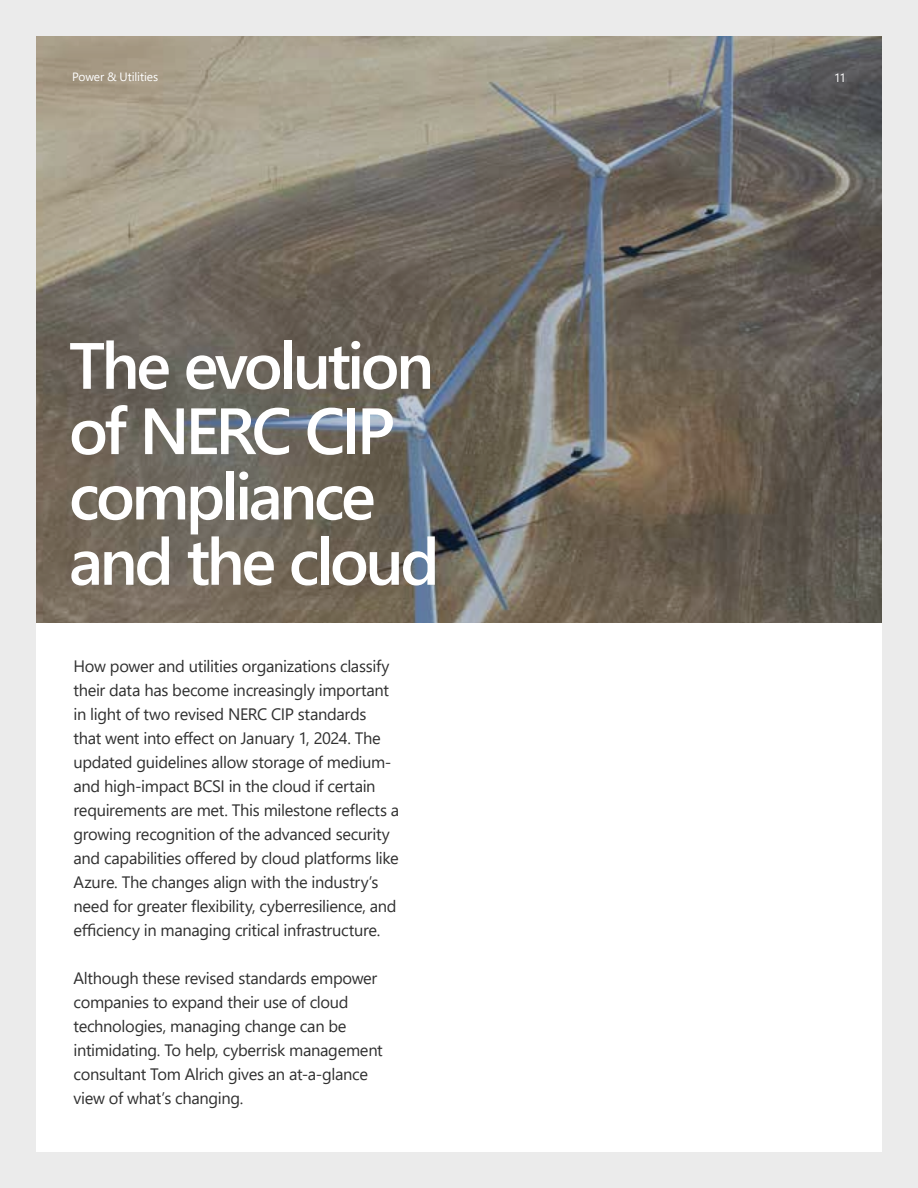
<style>
.page{position:relative;width:918px;height:1188px;background:#ebebeb}
.page>*{position:absolute;margin:0;border:0;box-sizing:border-box;transform-origin:0 0}
.t1{font:600 65.25px/65.2px "Segoe UI";letter-spacing:-.055em;color:#fff}
.t2{font:16.5px/24px "Segoe UI";letter-spacing:-.02em;color:#303030}
.t3{font:12px "Segoe UI";letter-spacing:-.01em;color:#fff}
</style>
<div class="page">
<div style="left:36px;top:622px;width:846px;height:530px;background:#fff"></div>
<svg style="left:36px;top:36px;width:846px;height:586px;background:#777166"></svg>
<p class="t3" style="left:72px;top:66px;width:88px">Power &amp; Utilities</p>
<p class="t3" style="left:834px;top:67px;width:13px">11</p>
<p class="t1" style="left:69px;top:328px;width:372px">The evolution of NERC CIP compliance and the cloud</p>
<p class="t2" style="left:74px;top:653px;width:318px">How power and utilities organizations classify their data has become increasingly important</p>
<p class="t2" style="left:74px;top:701px;width:294px">in light of two revised NERC CIP standards</p>
<p class="t2" style="left:74px;top:725px;width:309px">that went into effect on January 1, 2024. The</p>
<p class="t2" style="left:74px;top:749px;width:319px">updated guidelines allow storage of medium&shy;and high-impact BCSI in the cloud if certain</p>
<p class="t2" style="left:74px;top:797px;width:327px">requirements are met. This milestone reflects a growing recognition of the advanced security and capabilities offered by cloud platforms like Azure. The changes align with the industry’s need for greater flexibility, cyberresilience, and efficiency in managing critical infrastructure.</p>
<p class="t2" style="left:74px;top:965px;width:305px">Although these revised standards empower companies to expand their use of cloud</p>
<p class="t2" style="left:74px;top:1013px;width:311px">technologies, managing change can be intimidating. To help, cyberrisk management</p>
<p class="t2" style="left:74px;top:1061px;width:296px">consultant Tom Alrich gives an at-a-glance view of what’s changing.</p>
</div>
